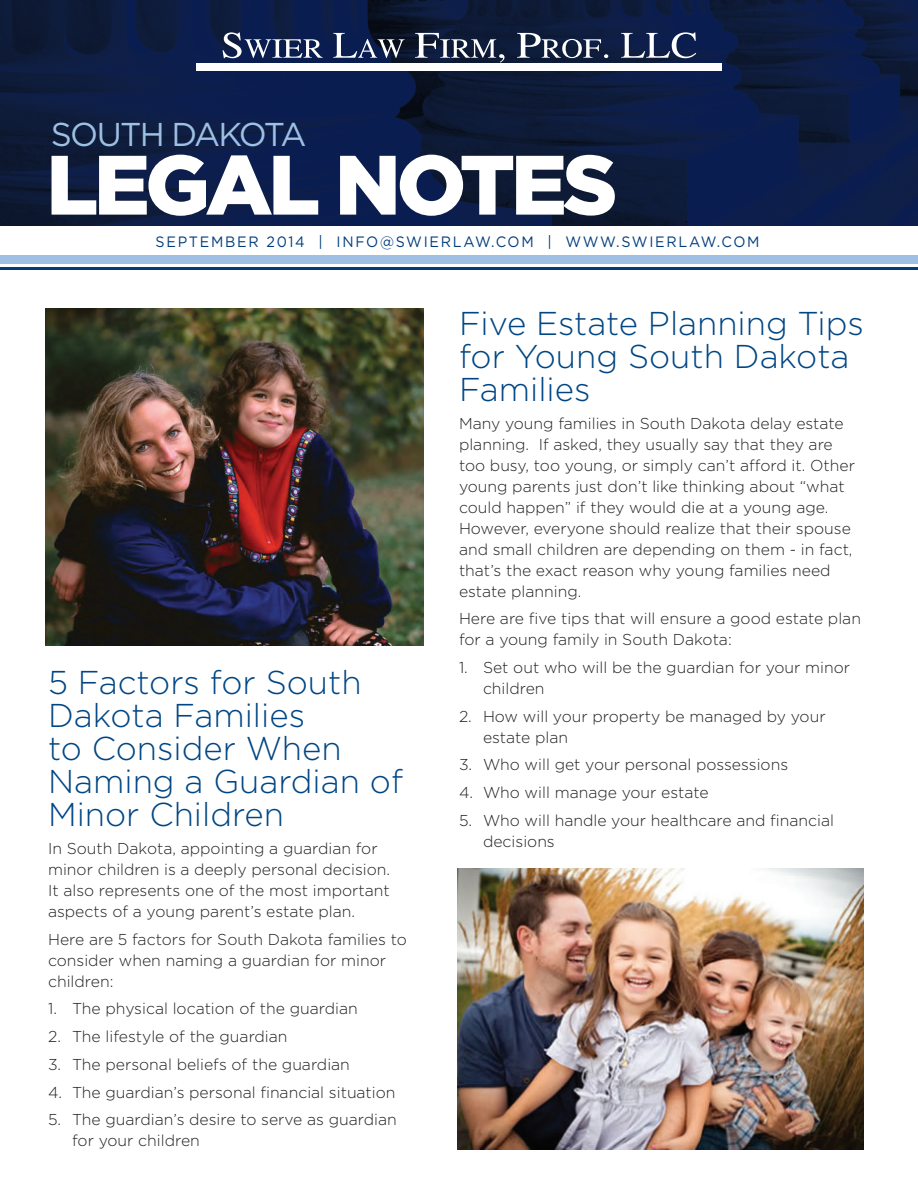
<style>
.page{position:relative;width:918px;height:1188px;background:#fff}
.page>*{position:absolute;margin:0;border:0;box-sizing:border-box;transform-origin:0 0}
.t1{font:900 84px "Gotham";letter-spacing:-.05em;color:#fff}
.t2{font:300 33px/33px "Gotham";color:#004684}
.t3{font:33px "Gotham";letter-spacing:-.05em;color:#9ec0e3}
.t4{font:300 15.75px/21px "Gotham";color:#231f20}
.t5{font:15px "Gotham";letter-spacing:.12em;color:#013d7d;scale:.95 1}
</style>
<div class="page">
<img style="left:0;top:0;width:918px;height:225px">
<div style="left:0;top:255px;width:918px;height:9px;background:#9ec0e3"></div>
<hr style="left:0;top:268px;width:918px;height:2px;background:#013d7d">
<div style="left:196px;top:63px;width:525px;height:7px;background:#fff"></div>
<svg style="left:223px;top:32px;width:100px;height:26px"></svg>
<svg style="left:333px;top:33px;width:72px;height:25px;background:#3d4967"></svg>
<svg style="left:415px;top:33px;width:90px;height:30px;background:#424c62"></svg>
<svg style="left:517px;top:33px;width:91px;height:25px"></svg>
<svg style="left:621px;top:32px;width:75px;height:26px"></svg>
<img style="left:45px;top:308px;width:379px;height:338px">
<img style="left:458px;top:869px;width:406px;height:281px">
<h2 class="t3" style="left:51px;top:113px;width:257px">SOUTH DAKOTA</h2>
<h1 class="t1" style="left:46px;top:127px;width:573px">LEGAL NOTES</h1>
<p class="t5" style="left:156px;top:232px;width:637px">SEPTEMBER 2014 | INFO@SWIERLAW.COM | WWW.SWIERLAW.COM</p>
<h2 class="t2" style="left:48px;top:665px;width:356px">5 Factors for South<br>Dakota Families<br>to Consider When<br>Naming a Guardian of<br>Minor Children</h2>
<p class="t4" style="left:48px;top:837px;width:344px">In South Dakota, appointing a guardian for minor children is a deeply personal decision.<br>It also represents one of the most important aspects of a young parent’s estate plan.</p>
<p class="t4" style="left:48px;top:928px;width:360px">Here are 5 factors for South Dakota families to consider when naming a guardian for minor children:</p>
<p class="t4" style="left:48px;top:998px;width:311px">1. The physical location of the guardian</p>
<p class="t4" style="left:48px;top:1026px;width:241px">2. The lifestyle of the guardian</p>
<p class="t4" style="left:48px;top:1053px;width:303px">3. The personal beliefs of the guardian</p>
<p class="t4" style="left:48px;top:1081px;width:349px">4. The guardian’s personal financial situation</p>
<p class="t4" style="left:72px;top:1109px;width:326px;text-indent:-24px">5. The guardian’s desire to serve as guardian for your children</p>
<h2 class="t2" style="left:459px;top:306px;width:407px">Five Estate Planning Tips for Young South Dakota<br>Families</h2>
<p class="t4" style="left:459px;top:412px;width:398px">Many young families in South Dakota delay estate planning. If asked, they usually say that they are too busy, too young, or simply can’t afford it. Other young parents just don’t like thinking about “what could happen” if they would die at a young age.<br>However, everyone should realize that their spouse and small children are depending on them - in fact, that’s the exact reason why young families need estate planning.</p>
<p class="t4" style="left:459px;top:608px;width:404px">Here are five tips that will ensure a good estate plan for a young family in South Dakota:</p>
<p class="t4" style="left:483px;top:657px;width:369px;text-indent:-24px">1. Set out who will be the guardian for your minor children</p>
<p class="t4" style="left:483px;top:705px;width:344px;text-indent:-24px">2. How will your property be managed by your estate plan</p>
<p class="t4" style="left:459px;top:754px;width:331px">3. Who will get your personal possessions</p>
<p class="t4" style="left:459px;top:782px;width:251px">4. Who will manage your estate</p>
<p class="t4" style="left:483px;top:810px;width:353px;text-indent:-24px">5. Who will handle your healthcare and financial decisions</p>
</div>
